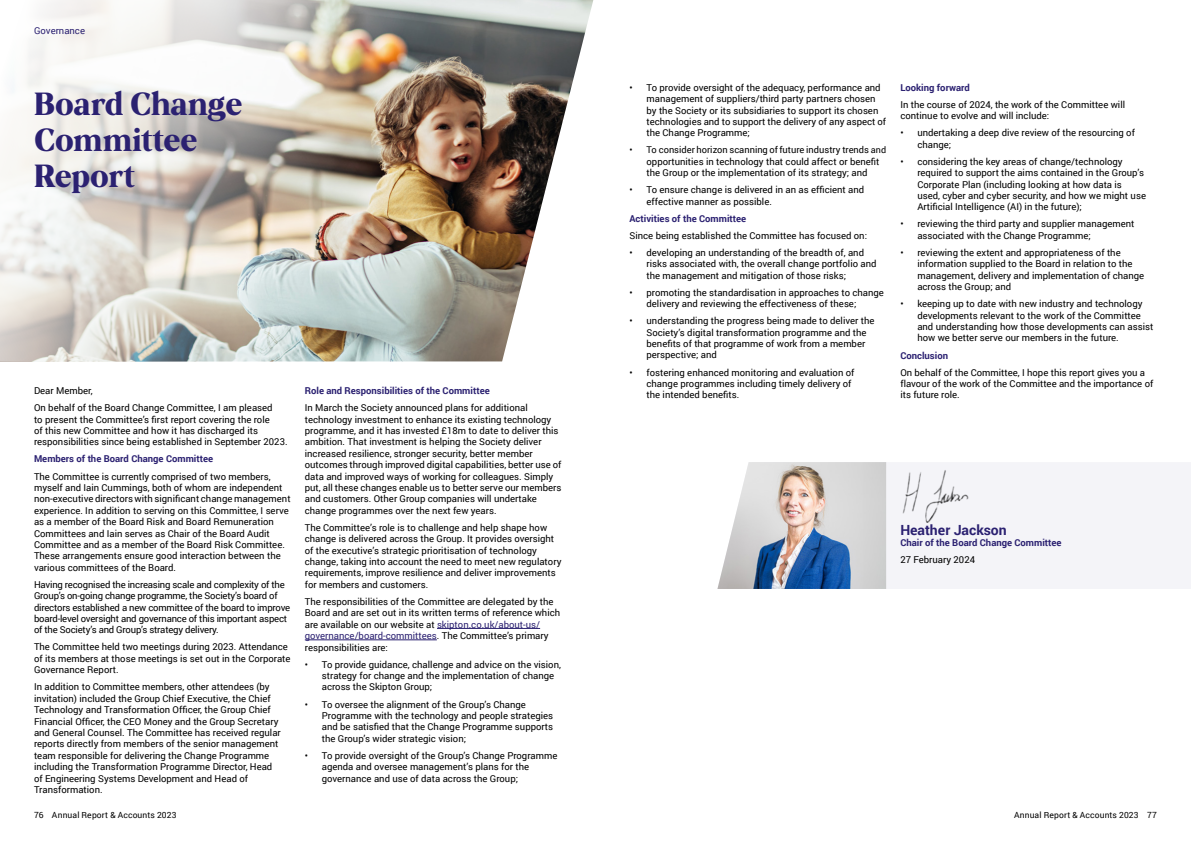
<style>
.page{position:relative;width:1191px;height:842px;background:#fff}
.page>*{position:absolute;margin:0;border:0;box-sizing:border-box;transform-origin:0 0}
.t1{font:700 32px/36px "Turret 1853";letter-spacing:-.01em;color:#2b2171}
.t2{font:700 14px "Roboto";letter-spacing:-.005em;color:#2b2171}
.t3{font:9.5px/11.4px "Roboto";color:#000}
.t4{font:9.5px/11.4px "Roboto";letter-spacing:-.02em;color:#000}
.t5{font:700 9.5px "Roboto";color:#2b2171}
.t6{font:9.5px "Roboto";color:#2b2171}
.t7{font:9.3px "Roboto";color:#000}
.t8{font:8.5px "Roboto";letter-spacing:.015em;color:#000}
.s1{color:#2b2171}
.s2{font-size:9px}
</style>
<div class="page">
<hr style="left:437px;top:628px;width:103px;height:1px;background:#2b2171">
<hr style="left:305px;top:640px;width:132px;height:1px;background:#2b2171">
<div style="left:886px;top:463px;width:305px;height:126px;background:#f4f4f8"></div>
<img style="left:886px;top:462px;width:111px;height:67px">
<img style="left:717px;top:462px;width:169px;height:127px">
<img style="left:0;top:0;width:594px;height:361px">
<p class="t6" style="left:34px;top:24px;width:53px">Governance</p>
<h1 class="t1" style="left:34px;top:85px;width:210px">Board Change<br>Committee<br>Report</h1>
<p class="t3" style="left:34px;top:382px;width:240px;line-height:17.1px">Dear Member,<br>On behalf of the Board Change Committee, I am pleased</p>
<p class="t3" style="left:34px;top:413px;width:255px">to present the Committee’s first report covering the role<br>of this new Committee and how it has discharged its responsibilities since being established in September 2023.</p>
<p class="t5" style="left:34px;top:452px;width:181px">Members of the Board Change Committee</p>
<p class="t3" style="left:34px;top:470px;width:258px">The Committee is currently comprised of two members, myself and Iain Cummings, both of whom are independent non-executive directors with significant change management experience. In addition to serving on this Committee, I serve as a member of the Board Risk and Board Remuneration Committees and Iain serves as Chair of the Board Audit Committee and as a member of the Board Risk Committee.<br>These arrangements ensure good interaction between the various committees of the Board.</p>
<p class="t4" style="left:34px;top:578px;width:258px">Having recognised the increasing scale and complexity of the Group’s on-going change programme, the Society’s board of directors established a new committee of the board to improve board-level oversight and governance of this important aspect of the Society’s and Group’s strategy delivery.</p>
<p class="t3" style="left:34px;top:641px;width:258px">The Committee held two meetings during 2023. Attendance of its members at those meetings is set out in the Corporate<br>Governance Report.</p>
<p class="t3" style="left:34px;top:681px;width:248px">In addition to Committee members, other attendees (by invitation) included the Group Chief Executive, the Chief Technology and Transformation Officer, the Group Chief Financial Officer, the CEO Money and the Group Secretary and General Counsel. The Committee has received regular reports directly from members of the senior management team responsible for delivering the Change Programme including the Transformation Programme Director, Head of Engineering Systems Development and Head of Transformation.</p>
<p class="t5" style="left:305px;top:384px;width:186px">Role and Responsibilities of the Committee</p>
<p class="t3" style="left:305px;top:402px;width:258px">In March the Society announced plans for additional technology investment to enhance its existing technology programme, and it has invested £18m to date to deliver this ambition. That investment is helping the Society deliver increased resilience, stronger security, better member outcomes through improved digital capabilities, better use of data and improved ways of working for colleagues. Simply put, all these changes enable us to better serve our members and customers. Other Group companies will undertake change programmes over the next few years.</p>
<p class="t3" style="left:305px;top:521px;width:258px">The Committee’s role is to challenge and help shape how change is delivered across the Group. It provides oversight of the executive’s strategic prioritisation of technology change, taking into account the need to meet new regulatory requirements, improve resilience and deliver improvements for members and customers.</p>
<p class="t3" style="left:305px;top:595px;width:257px">The responsibilities of the Committee are delegated by the Board and are set out in its written terms of reference which are available on our website at <span class="s1">skipton.co.uk/about-us/ governance/board-committees</span>. The Committee’s primary responsibilities are:</p>
<p class="t3" style="left:322px;top:658px;width:241px;text-indent:-17px">• To provide guidance, challenge and advice on the vision, strategy for change and the implementation of change across the Skipton Group;</p>
<p class="t3" style="left:322px;top:698px;width:233px;text-indent:-17px">• To oversee the alignment of the Group’s Change Programme with the technology and people strategies and be satisfied that the Change Programme supports the Group’s wider strategic vision;</p>
<p class="t3" style="left:322px;top:749px;width:237px;text-indent:-17px">• To provide oversight of the Group’s Change Programme agenda and oversee management’s plans for the governance and use of data across the Group;</p>
<p class="t3" style="left:646px;top:81px;width:241px;text-indent:-17px">• To provide oversight of the adequacy, performance and management of suppliers/third party partners chosen by the Society or its subsidiaries to support its chosen technologies and to support the delivery of any aspect of the Change Programme;</p>
<p class="t7" style="left:629px;top:144px;width:258px">• To consider horizon scanning of future industry trends <span class="s2">and</span></p>
<p class="t3" style="left:646px;top:155px;width:234px">opportunities in technology that could affect or benefit the Group or the implementation of its strategy; and</p>
<p class="t3" style="left:646px;top:184px;width:219px;text-indent:-17px">• To ensure change is delivered in an as efficient and effective manner as possible.</p>
<p class="t5" style="left:629px;top:212px;width:118px">Activities of the Committee</p>
<p class="t3" style="left:629px;top:229px;width:239px">Since being established the Committee has focused on:</p>
<p class="t3" style="left:646px;top:246px;width:231px;text-indent:-17px">• developing an understanding of the breadth of, and risks associated with, the overall change portfolio and the management and mitigation of those risks;</p>
<p class="t3" style="left:646px;top:286px;width:239px;text-indent:-17px">• promoting the standardisation in approaches to change delivery and reviewing the effectiveness of these;</p>
<p class="t3" style="left:646px;top:315px;width:229px;text-indent:-17px">• understanding the progress being made to deliver the Society’s digital transformation programme and the benefits of that programme of work from a member perspective; and</p>
<p class="t3" style="left:646px;top:366px;width:209px;text-indent:-17px">• fostering enhanced monitoring and evaluation of change programmes including timely delivery of the intended benefits.</p>
<p class="t5" style="left:900px;top:81px;width:71px">Looking forward</p>
<p class="t3" style="left:900px;top:98px;width:226px">In the course of 2024, the work of the Committee will continue to evolve and will include:</p>
<p class="t3" style="left:917px;top:127px;width:219px;text-indent:-17px">• undertaking a deep dive review of the resourcing of change;</p>
<p class="t3" style="left:917px;top:155px;width:230px;text-indent:-17px">• considering the key areas of change/technology required to support the aims contained in the Group’s Corporate Plan (including looking at how data is used, cyber and cyber security, and how we might use Artificial Intelligence (AI) in the future);</p>
<p class="t3" style="left:917px;top:218px;width:219px;text-indent:-17px">• reviewing the third party and supplier management associated with the Change Programme;</p>
<p class="t3" style="left:917px;top:246px;width:228px;text-indent:-17px">• reviewing the extent and appropriateness of the information supplied to the Board in relation to the management, delivery and implementation of change across the Group; and</p>
<p class="t3" style="left:917px;top:298px;width:237px;text-indent:-17px">• keeping up to date with new industry and technology developments relevant to the work of the Committee and understanding how those developments can assist how we better serve our members in the future.</p>
<p class="t5" style="left:900px;top:348px;width:49px">Conclusion</p>
<p class="t3" style="left:900px;top:366px;width:254px">On behalf of the Committee, I hope this report gives you a flavour of the work of the Committee and the importance of its future role.</p>
<h2 class="t2" style="left:900px;top:520px;width:108px">Heather Jackson</h2>
<p class="t5" style="left:900px;top:536px;width:163px">Chair of the Board Change Committee</p>
<p class="t3" style="left:900px;top:554px;width:76px">27 February 2024</p>
<p class="t8" style="left:34px;top:809px;width:144px">76 Annual Report &amp; Accounts 2023</p>
<p class="t8" style="left:1014px;top:809px;width:144px">Annual Report &amp; Accounts 2023 77</p>
</div>
